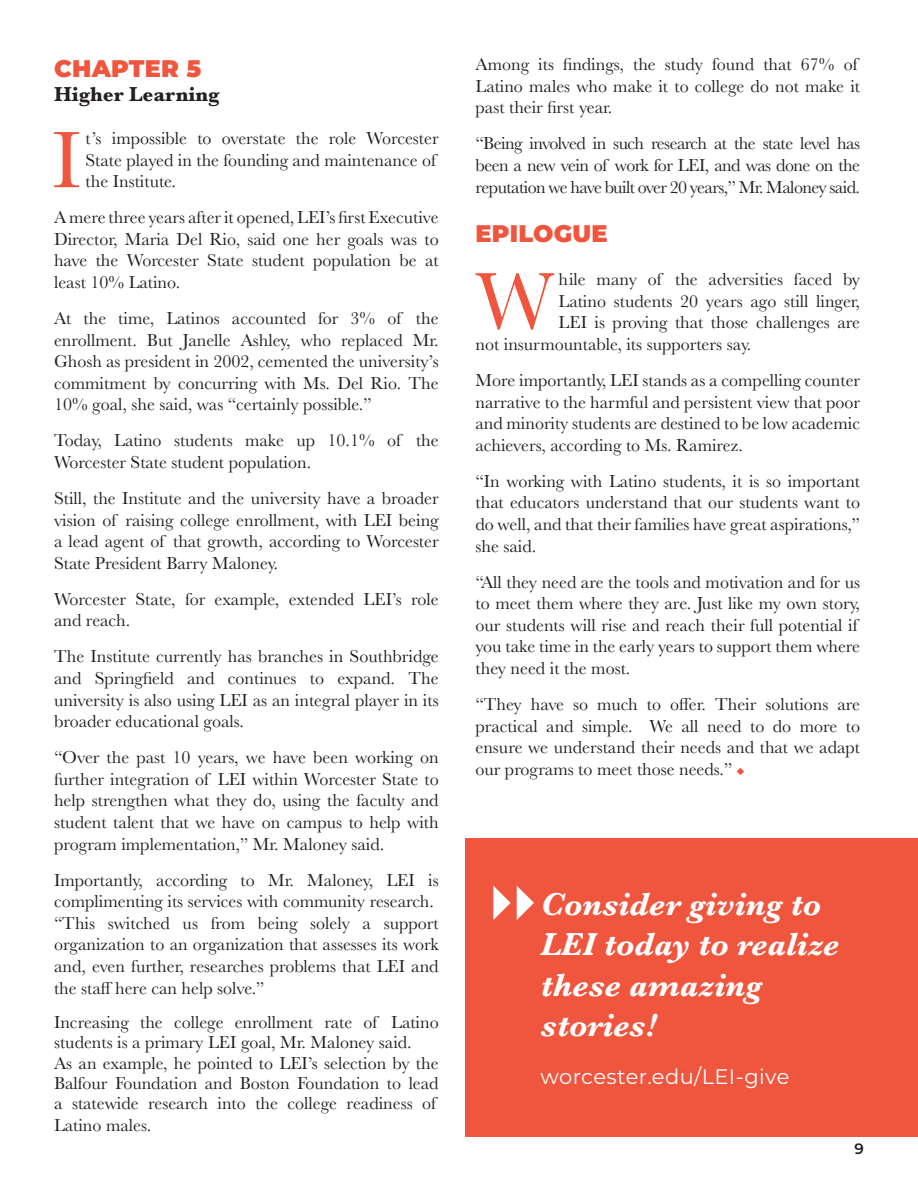
<style>
.page{position:relative;width:918px;height:1188px;background:#fff}
.page>*{position:absolute;margin:0;border:0;box-sizing:border-box;transform-origin:0 0}
.t1{font:83.25px "Baskerville";color:#f0553e}
.copy{font:italic 700 33px/40.5px "Baskerville";color:#fff}
.head{font:900 24px "Montserrat";letter-spacing:.01em;color:#f0553e}
.copy-2{font:21px "Montserrat";letter-spacing:.02em;color:#fff}
.copy-3{font:700 21px "Baskerville";color:#231f20}
.t2{font:18px/21.6px "Baskerville";color:#231f20;text-align:justify}
.t3{font:600 15px "Montserrat";color:#231f20}
.s1{font-family:"Montserrat";font-weight:300;font-size:13.5px;color:#f0553e}
</style>
<div class="page">
<div style="left:466px;top:838px;width:452px;height:298px;background:#f0553e"></div>
<svg style="left:493px;top:886px;width:18px;height:34px"></svg>
<svg style="left:517px;top:886px;width:17px;height:34px"></svg>
<p class="head" style="left:54px;top:51px;width:149px">CHAPTER 5</p>
<p class="copy-3" style="left:54px;top:80px;width:167px">Higher Learning</p>
<p class="t1" style="left:52px;top:107px;width:31px">I</p>
<p class="t2" style="left:86px;top:128px;width:355px;text-align:left">t’s impossible to overstate the role Worcester<br>State played in the founding and maintenance of the Institute.</p>
<p class="t2" style="left:54px;top:207px;width:386px">A mere three years after it opened, LEI’s first Executive Director, Maria Del Rio, said one her goals was to have the Worcester State student population be at least 10% Latino.</p>
<p class="t2" style="left:54px;top:308px;width:386px">At the time, Latinos accounted for 3% of the enrollment. But Janelle Ashley, who replaced Mr.<br>Ghosh as president in 2002, cemented the university’s commitment by concurring with Ms. Del Rio. The 10% goal, she said, was “certainly possible.”</p>
<p class="t2" style="left:54px;top:430px;width:386px">Today, Latino students make up 10.1% of the<br>Worcester State student population.</p>
<p class="t2" style="left:54px;top:488px;width:386px">Still, the Institute and the university have a broader vision of raising college enrollment, with LEI being a lead agent of that growth, according to Worcester State President Barry Maloney.</p>
<p class="t2" style="left:54px;top:588px;width:386px">Worcester State, for example, extended LEI’s role and reach.</p>
<p class="t2" style="left:54px;top:646px;width:386px">The Institute currently has branches in Southbridge and Springfield and continues to expand. The university is also using LEI as an integral player in its broader educational goals.</p>
<p class="t2" style="left:54px;top:747px;width:386px">“Over the past 10 years, we have been working on further integration of LEI within Worcester State to help strengthen what they do, using the faculty and student talent that we have on campus to help with program implementation,” Mr. Maloney said.</p>
<p class="t2" style="left:54px;top:869px;width:386px">Importantly, according to Mr. Maloney, LEI is complimenting its services with community research.</p>
<p class="t2" style="left:54px;top:912px;width:386px">“This switched us from being solely a support organization to an organization that assesses its work and, even further, researches problems that LEI and the staff here can help solve.”</p>
<p class="t2" style="left:54px;top:1013px;width:386px;line-height:20.2px">Increasing the college enrollment rate of Latino students is a primary LEI goal, Mr. Maloney said.</p>
<p class="t2" style="left:54px;top:1053px;width:386px;line-height:20.7px;text-align:left">As an example, he pointed to LEI’s selection by the Balfour Foundation and Boston Foundation to lead a statewide research into the college readiness of Latino males.</p>
<p class="t2" style="left:476px;top:54px;width:386px;text-align:left">Among its findings, the study found that 67% of<br>Latino males who make it to college do not make it past their first year.</p>
<p class="t2" style="left:476px;top:133px;width:386px">“Being involved in such research at the state level has been a new vein of work for LEI, and was done on the reputation we have built over 20 years,” Mr. Maloney said.</p>
<p class="head" style="left:476px;top:216px;width:134px">EPILOGUE</p>
<p class="t1" style="left:476px;top:248px;width:80px">W</p>
<p class="t2" style="left:559px;top:269px;width:303px">hile many of the adversities faced by</p>
<p class="t2" style="left:559px;top:290px;width:303px">Latino students 20 years ago still linger,</p>
<p class="t2" style="left:559px;top:312px;width:303px">LEI is proving that those challenges are</p>
<p class="t2" style="left:476px;top:334px;width:277px">not insurmountable, its supporters say.</p>
<p class="t2" style="left:476px;top:370px;width:386px">More importantly, LEI stands as a compelling counter narrative to the harmful and persistent view that poor and minority students are destined to be low academic achievers, according to Ms. Ramirez.</p>
<p class="t2" style="left:476px;top:470px;width:386px">“In working with Latino students, it is so important that educators understand that our students want to do well, and that their families have great aspirations,” she said.</p>
<p class="t2" style="left:476px;top:571px;width:386px;text-align:left">“All they need are the tools and motivation and for us to meet them where they are. Just like my own story, our students will rise and reach their full potential if you take time in the early years to support them where they need it the most.</p>
<p class="t2" style="left:476px;top:694px;width:386px">“They have so much to offer. Their solutions are practical and simple. We all need to do more to ensure we understand their needs and that we adapt our programs to meet those needs.” <span class="s1">◆</span></p>
<p class="copy" style="left:541px;top:884px;width:300px">Consider giving to<br>LEI today to realize these amazing stories!</p>
<p class="copy-2" style="left:541px;top:1062px;width:250px">worcester.edu/LEI-give</p>
<p class="t3" style="left:854px;top:1138px;width:11px">9</p>
</div>
